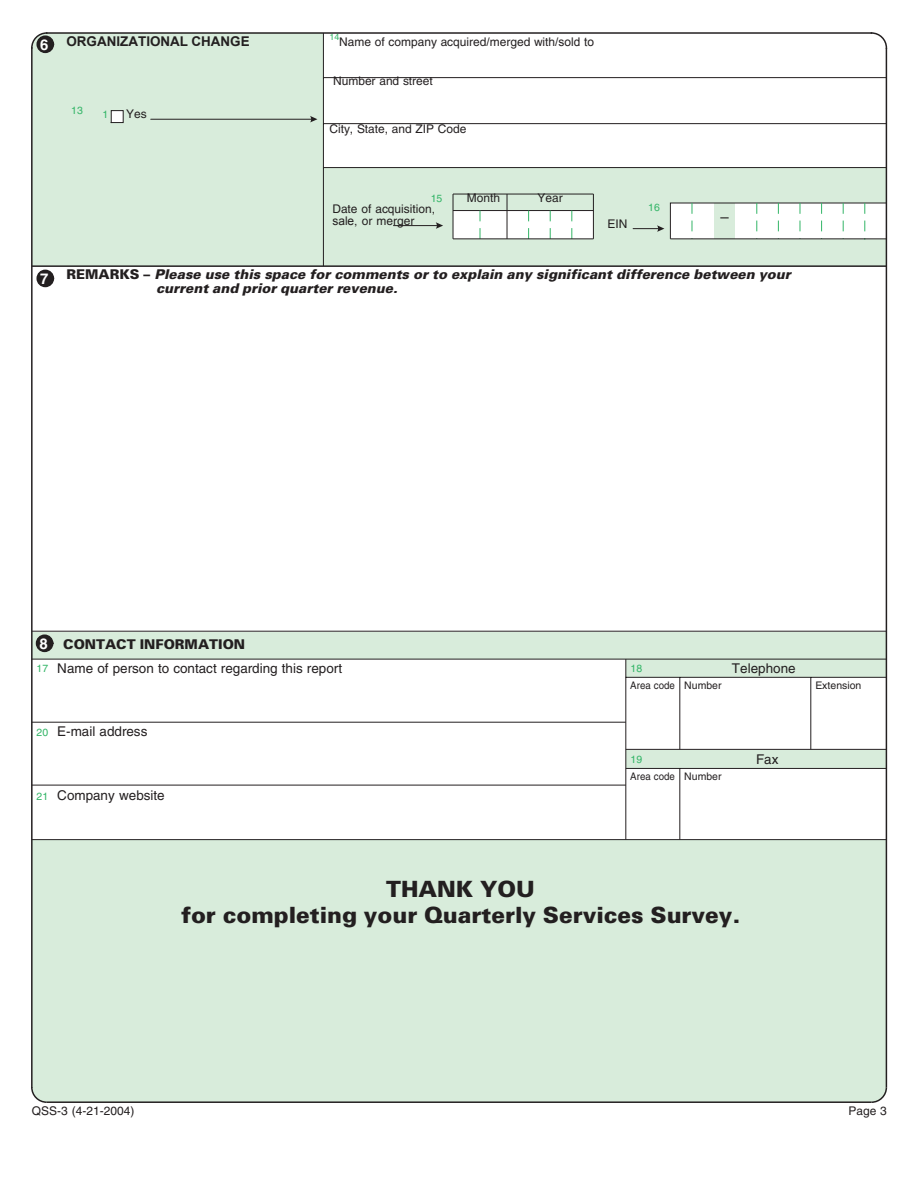
<style>
.page{position:relative;width:918px;height:1188px;background:#fff}
.page>*{position:absolute;margin:0;border:0;box-sizing:border-box;transform-origin:0 0}
.t1{font:900 22.35px/26.8px "Univers";color:#231f20;text-align:center}
.t2{font:700 15px "Helvetica";color:#fff}
.t3{font:15px "Helvetica";color:#231f20}
.t4{font:italic 900 13.5px/13.5px "Univers";color:#231f20}
.t5{font:13.5px "Helvetica";color:#231f20}
.t6{font:700 13.5px "Arial";color:#231f20}
.t7{font:900 13.5px "Univers";color:#231f20}
.t8{font:12px/12px "Helvetica";color:#231f20}
.t9{font:10.5px "Helvetica";color:#231f20;scale:.93 1}
.t10{font:10.5px "Helvetica";letter-spacing:.01em;color:#33b567}
.t11{font:10.5px "Helvetica";color:#231f20}
.t12{font:9px "Helvetica";color:#33b567}
.s1{font-family:"Arial"}
.s2{font-style:normal}
</style>
<div class="page">
<div style="left:33px;top:34px;width:853px;height:1052px;background:#d8ecdb"></div>
<div style="left:32px;top:266px;width:854px;height:365px;background:#fff"></div>
<svg style="left:324px;top:34px;width:562px;height:133px"></svg>
<hr style="left:323px;top:33px;width:1px;height:233px;background:#231f20">
<hr style="left:323px;top:77px;width:563px;height:1px;background:#231f20">
<hr style="left:323px;top:123px;width:563px;height:1px;background:#231f20">
<hr style="left:323px;top:167px;width:563px;height:1px;background:#231f20">
<div style="left:453px;top:211px;width:140px;height:28px;background:#fff"></div>
<hr style="left:453px;top:194px;width:1px;height:45px;background:#231f20">
<hr style="left:507px;top:194px;width:1px;height:45px;background:#231f20">
<hr style="left:593px;top:194px;width:1px;height:45px;background:#231f20">
<hr style="left:393px;top:225px;width:44px;height:1px;background:#231f20">
<svg style="left:436px;top:222px;width:7px;height:7px"></svg>
<svg style="left:633px;top:225px;width:31px;height:7px"></svg>
<hr style="left:151px;top:119px;width:160px;height:1px;background:#231f20">
<svg style="left:310px;top:116px;width:7px;height:6px"></svg>
<div style="left:32px;top:659px;width:594px;height:181px;background:#fff"></div>
<hr style="left:31px;top:48px;width:2px;height:1039px;background:#231f20">
<hr style="left:47px;top:32px;width:824px;height:2px;background:#231f20">
<svg style="left:670px;top:202px;width:216px;height:38px"></svg>
<hr style="left:32px;top:265px;width:854px;height:2px;background:#231f20">
<svg style="left:870px;top:32px;width:18px;height:17px"></svg>
<svg style="left:31px;top:1086px;width:857px;height:17px;background:#c8d9ca"></svg>
<svg style="left:31px;top:32px;width:24px;height:256px;background:#becdc0"></svg>
<hr style="left:453px;top:210px;width:140px;height:1px;background:#231f20">
<svg style="left:528px;top:211px;width:1px;height:27px"></svg>
<svg style="left:480px;top:211px;width:1px;height:27px"></svg>
<svg style="left:550px;top:211px;width:1px;height:27px"></svg>
<svg style="left:571px;top:211px;width:1px;height:27px"></svg>
<hr style="left:32px;top:659px;width:854px;height:1px;background:#231f20">
<hr style="left:32px;top:722px;width:594px;height:1px;background:#231f20">
<div style="left:626px;top:677px;width:260px;height:72px;background:#fff"></div>
<div style="left:626px;top:768px;width:260px;height:72px;background:#fff"></div>
<hr style="left:625px;top:659px;width:1px;height:181px;background:#231f20">
<hr style="left:626px;top:677px;width:260px;height:1px;background:#231f20">
<hr style="left:810px;top:677px;width:1px;height:72px;background:#231f20">
<hr style="left:679px;top:677px;width:1px;height:72px;background:#231f20">
<hr style="left:32px;top:785px;width:594px;height:1px;background:#231f20">
<hr style="left:626px;top:768px;width:260px;height:1px;background:#231f20">
<hr style="left:679px;top:768px;width:1px;height:72px;background:#231f20">
<hr style="left:626px;top:749px;width:260px;height:1px;background:#231f20">
<hr style="left:32px;top:839px;width:854px;height:1px;background:#231f20">
<div style="left:37px;top:635px;width:16px;height:16px;background:#231f20;border-radius:50%"></div>
<div style="left:36px;top:634px;width:17px;height:18px;border:1px solid #231f20;border-radius:50%"></div>
<hr style="left:32px;top:631px;width:854px;height:1px;background:#231f20">
<hr style="left:886px;top:48px;width:1px;height:1039px;background:#231f20">
<div style="left:111px;top:111px;width:12px;height:12px;background:#fff"></div>
<div style="left:111px;top:110px;width:13px;height:13px;border:1px solid #231f20"></div>
<hr style="left:453px;top:194px;width:140px;height:1px;background:#231f20">
<hr style="left:670px;top:238px;width:216px;height:1px;background:#231f20">
<hr style="left:453px;top:238px;width:140px;height:1px;background:#231f20">
<p class="t2" style="left:40px;top:39px;width:10px">6</p>
<p class="t12" style="left:329px;top:34px;width:12px">14</p>
<p class="t6" style="left:66px;top:32px;width:185px">ORGANIZATIONAL CHANGE</p>
<p class="t8" style="left:339px;top:37px;width:256px">Name of company acquired<span class="s1">/</span>merged with<span class="s1">/sold to</span></p>
<p class="t8" style="left:333px;top:76px;width:101px">Number and street</p>
<p class="t8" style="left:329px;top:124px;width:139px">City, State, and ZIP Code</p>
<p class="t10" style="left:71px;top:106px;width:13px">13</p>
<p class="t10" style="left:102px;top:111px;width:7px">1</p>
<p class="t8" style="left:126px;top:109px;width:22px">Yes</p>
<p class="t2" style="left:40px;top:273px;width:10px">7</p>
<p class="t10" style="left:431px;top:195px;width:13px">15</p>
<p class="t8" style="left:332px;top:204px;width:104px">Date of acquisition<span class="s1">, sale,</span> or merger</p>
<p class="t8" style="left:467px;top:193px;width:35px">Month</p>
<p class="t8" style="left:538px;top:193px;width:27px">Year</p>
<p class="t8" style="left:608px;top:219px;width:21px">EIN</p>
<p class="t10" style="left:648px;top:204px;width:13px">16</p>
<p class="t3" style="left:721px;top:211px;width:10px">–</p>
<p class="t4" style="left:156px;top:269px;width:636px;text-indent:-90px"><span class="s2">REMARKS –</span> Please use this space for comments or to explain any significant difference between your current and prior quarter revenue.</p>
<p class="t2" style="left:40px;top:638px;width:10px">8</p>
<p class="t7" style="left:63px;top:639px;width:183px">CONTACT INFORMATION</p>
<p class="t5" style="left:57px;top:663px;width:286px">Name of person to contact regarding this report</p>
<p class="t10" style="left:37px;top:664px;width:13px">17</p>
<p class="t10" style="left:631px;top:664px;width:13px">18</p>
<p class="t5" style="left:732px;top:663px;width:65px">Telephone</p>
<p class="t10" style="left:37px;top:728px;width:13px">20</p>
<p class="t5" style="left:57px;top:726px;width:92px">E-mail address</p>
<p class="t10" style="left:37px;top:793px;width:13px">21</p>
<p class="t5" style="left:57px;top:790px;width:109px">Company website</p>
<p class="t9" style="left:630px;top:682px;width:100px">Area code Number</p>
<p class="t11" style="left:815px;top:682px;width:48px">Extension</p>
<p class="t10" style="left:631px;top:756px;width:13px">19</p>
<p class="t5" style="left:756px;top:754px;width:24px">Fax</p>
<p class="t9" style="left:630px;top:773px;width:100px">Area code Number</p>
<p class="t1" style="left:181px;top:877px;width:561px">THANK YOU<br>for completing your Quarterly Services Survey.</p>
<p class="t8" style="left:32px;top:1106px;width:104px">QSS-3 (4-21-2004)</p>
<p class="t8" style="left:848px;top:1106px;width:40px">Page 3</p>
</div>
